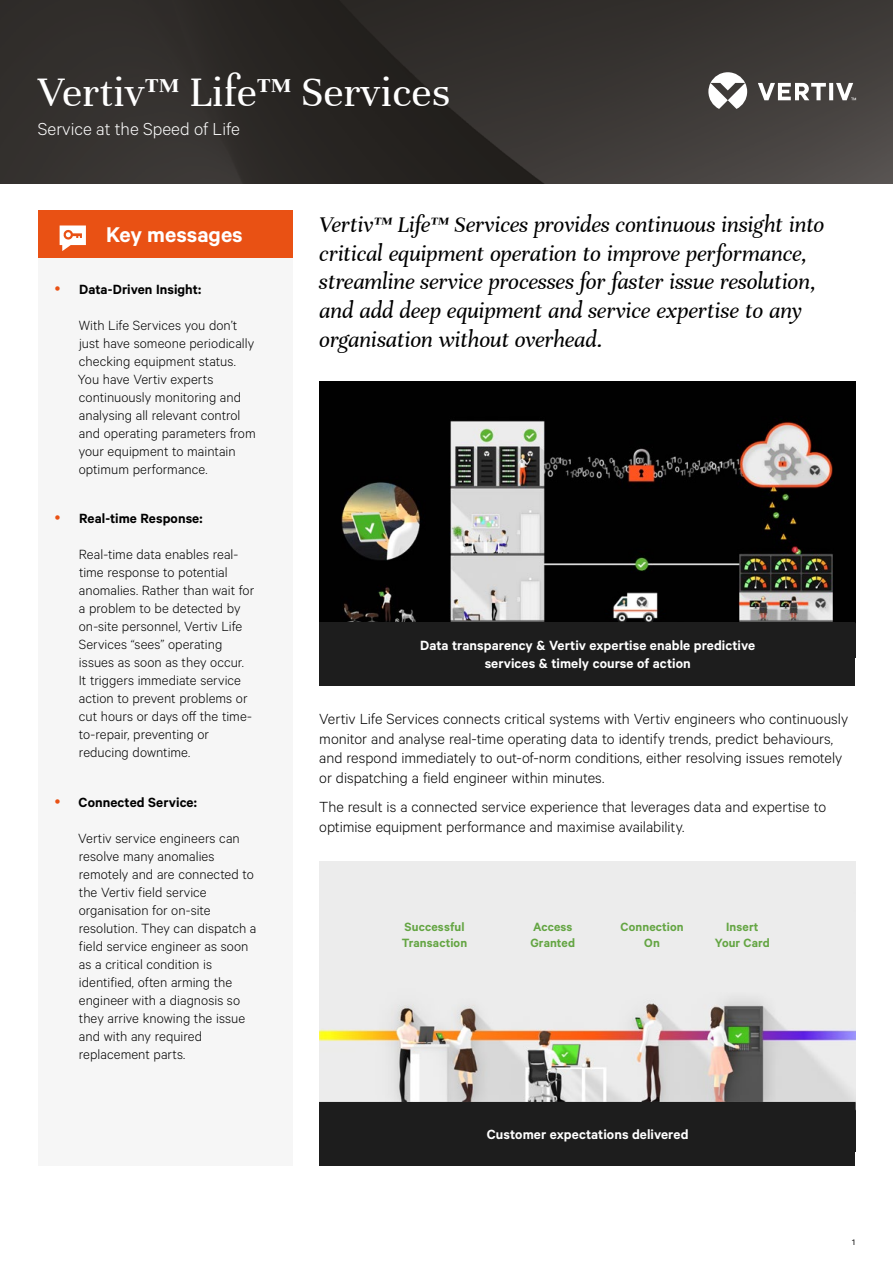
<style>
.page{position:relative;width:893px;height:1263px;background:#fff}
.page>*{position:absolute;margin:0;border:0;box-sizing:border-box;transform-origin:0 0}
.t1{font:45px "Unna";color:#fff}
.t2{font:italic 24px/28.8px "Unna";letter-spacing:-.005em;color:#000}
.t3{font:600 24px "Calibre";color:#fff}
.t4{font:300 19.5px "Calibre";color:#fff}
.t5{font:300 16.5px/19.8px "Calibre";color:#000}
.t6{font:300 15px/18px "Calibre";color:#000}
.t7{font:600 15px/18px "Calibre";letter-spacing:.005em;color:#fff;text-align:center}
.t8{font:600 15px "Calibre";letter-spacing:.005em;color:#000}
.t9{font:600 13.5px/16.2px "Calibre";letter-spacing:.01em;color:#64a543;text-align:center}
.t10{font:9px "Calibre";color:#000}
</style>
<div class="page">
<img style="left:0;top:0;width:893px;height:183px">
<svg style="left:708px;top:72px;width:148px;height:37px"></svg>
<img style="left:319px;top:862px;width:536px;height:240px">
<div style="left:319px;top:1102px;width:536px;height:64px;background:#1d1d1d"></div>
<div style="left:38px;top:211px;width:254px;height:47px;background:#e95114"></div>
<div style="left:38px;top:258px;width:254px;height:908px;background:#f6f6f6"></div>
<img style="left:319px;top:382px;width:536px;height:241px">
<svg style="left:60px;top:225px;width:26px;height:26px"></svg>
<div style="left:319px;top:623px;width:536px;height:63px;background:#1d1d1d"></div>
<h1 class="t1" style="left:38px;top:67px;width:414px">Vertiv™ Life™ Services</h1>
<h3 class="t4" style="left:38px;top:118px;width:204px">Service at the Speed of Life</h3>
<h2 class="t3" style="left:106px;top:220px;width:138px">Key messages</h2>
<p class="t8" style="left:79px;top:280px;width:124px">Data-Driven Insight:</p>
<p class="t6" style="left:78px;top:315px;width:179px">With Life Services you don’t just have someone periodically checking equipment status.<br>You have Vertiv experts continuously monitoring and analysing all relevant control and operating parameters from your equipment to maintain optimum performance.</p>
<p class="t8" style="left:79px;top:510px;width:125px">Real-time Response:</p>
<p class="t6" style="left:79px;top:545px;width:177px">Real-time data enables real&shy;time response to potential anomalies. Rather than wait for a problem to be detected by on-site personnel, Vertiv Life<br>Services “sees” operating issues as soon as they occur.<br>It triggers immediate service action to prevent problems or cut hours or days off the time&shy;to-repair, preventing or reducing downtime.</p>
<p class="t8" style="left:79px;top:793px;width:120px">Connected Service:</p>
<p class="t6" style="left:78px;top:828px;width:180px">Vertiv service engineers can resolve many anomalies remotely and are connected to the Vertiv field service organisation for on-site resolution. They can dispatch a field service engineer as soon as a critical condition is identified, often arming the engineer with a diagnosis so they arrive knowing the issue and with any required replacement parts.</p>
<p class="t2" style="left:319px;top:210px;width:507px">Vertiv™ Life™ Services provides continuous insight into critical equipment operation to improve performance, streamline service processes for faster issue resolution, and add deep equipment and service expertise to any organisation without overhead.</p>
<p class="t7" style="left:420px;top:636px;width:336px">Data transparency &amp; Vertiv expertise enable predictive services &amp; timely course of action</p>
<p class="t5" style="left:319px;top:708px;width:530px">Vertiv Life Services connects critical systems with Vertiv engineers who continuously monitor and analyse real-time operating data to identify trends, predict behaviours, and respond immediately to out-of-norm conditions, either resolving issues remotely or dispatching a field engineer within minutes.</p>
<p class="t5" style="left:319px;top:796px;width:508px">The result is a connected service experience that leverages data and expertise to optimise equipment performance and maximise availability.</p>
<p class="t9" style="left:402px;top:918px;width:67px;text-align:left">Successful<br>Transaction</p>
<p class="t9" style="left:530px;top:918px;width:46px;text-align:left">Access<br>Granted</p>
<p class="t9" style="left:620px;top:918px;width:65px">Connection<br>On</p>
<p class="t9" style="left:715px;top:918px;width:57px">Insert<br>Your Card</p>
<p class="t7" style="left:487px;top:1124px;width:203px">Customer expectations delivered</p>
<p class="t10" style="left:852px;top:1236px;width:4px">1</p>
</div>
